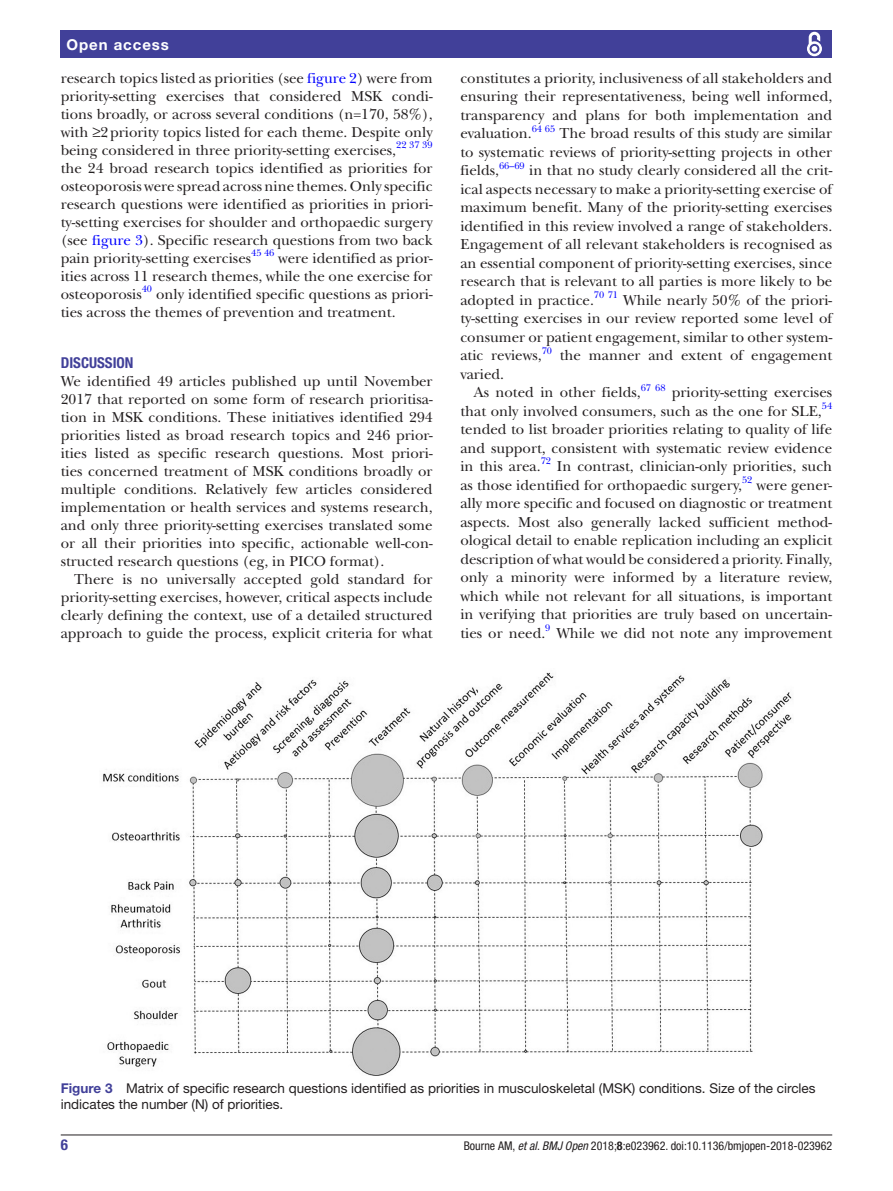
<style>
.page{position:relative;width:893px;height:1191px;background:#fff}
.page>*{position:absolute;margin:0;border:0;box-sizing:border-box;transform-origin:0 0}
.t1{font:15px/18.5px "New Baskerville";color:#231f20;text-align:justify}
.t2{font:700 condensed 15px "Helvetica Neue LT Std";color:#414099}
.t3{font:700 15px "Helvetica Neue LT Std";letter-spacing:.065em;color:#fff}
.t4{font:13.5px/16.2px "Helvetica Neue LT Std";color:#231f20}
.t5{font:condensed 12px "Helvetica Neue LT Std";color:#231f20}
.t6{font:9.9px "New Baskerville";color:#00f}
.s1{color:#00f}
.s2{font-weight:700;color:#414099}
.s3{font-style:italic}
.s4{font-weight:700}
</style>
<div class="page">
<hr style="left:61px;top:1134px;width:771px;height:1px;background:#231f20">
<div style="left:61px;top:31px;width:771px;height:27px;background:#414099"></div>
<svg style="left:807px;top:31px;width:15px;height:26px"></svg>
<img style="left:103px;top:672px;width:689px;height:403px">
<p class="t3" style="left:66px;top:35px;width:104px">Open access</p>
<p class="t1" style="left:61px;top:69px;width:373px;line-height:18px">research topics listed as priorities (see <span class="s1">figure 2</span>) were from priority-setting exercises that considered MSK condi&shy;tions broadly, or across several conditions (n=170, 58%), with ≥2priority topics listed for each theme. Despite only being considered in three priority-setting exercises,</p>
<p class="t6" style="left:396px;top:139px;width:38px">22 37 39</p>
<p class="t1" style="left:61px;top:159px;width:373px;line-height:18px">the 24 broad research topics identified as priorities for osteoporosis were spread across nine themes. Only specific research questions were identified as priorities in priori&shy;ty-setting exercises for shoulder and orthopaedic surgery (see <span class="s1">figure 3</span>). Specific research questions from two back pain priority-setting exercises</p>
<p class="t6" style="left:251px;top:247px;width:25px">45 46</p>
<p class="t1" style="left:61px;top:249px;width:373px;line-height:18px;text-indent:217px">were identified as prior&shy;ities across 11 research themes, while the one exercise for osteoporosis</p>
<p class="t6" style="left:142px;top:283px;width:12px">40</p>
<p class="t1" style="left:61px;top:285px;width:373px;line-height:18px;text-indent:95px">only identified specific questions as priori&shy;ties across the themes of prevention and treatment.</p>
<p class="t2" style="left:61px;top:353px;width:74px">DISCUSSION</p>
<p class="t1" style="left:61px;top:372px;width:373px;line-height:18px">We identified 49 articles published up until November 2017 that reported on some form of research prioritisa&shy;tion in MSK conditions. These initiatives identified 294 priorities listed as broad research topics and 246 prior&shy;ities listed as specific research questions. Most priori&shy;ties concerned treatment of MSK conditions broadly or multiple conditions. Relatively few articles considered implementation or health services and systems research, and only three priority-setting exercises translated some or all their priorities into specific, actionable well-con&shy;structed research questions (eg, in PICO format).</p>
<p class="t1" style="left:61px;top:570px;width:373px;line-height:18px;text-indent:14px">There is no universally accepted gold standard for priority-setting exercises, however, critical aspects include clearly defining the context, use of a detailed structured approach to guide the process, explicit criteria for what</p>
<p class="t1" style="left:460px;top:69px;width:373px">constitutes a priority, inclusiveness of all stakeholders and ensuring their representativeness, being well informed, transparency and plans for both implementation and evaluation.</p>
<p class="t6" style="left:532px;top:123px;width:25px">64 65</p>
<p class="t1" style="left:460px;top:124px;width:373px;text-indent:99px">The broad results of this study are similar to systematic reviews of priority-setting projects in other fields,</p>
<p class="t6" style="left:499px;top:160px;width:27px">66–69</p>
<p class="t1" style="left:460px;top:161px;width:373px;text-indent:69px">in that no study clearly considered all the crit&shy;ical aspects necessary to make a priority-setting exercise of maximum benefit. Many of the priority-setting exercises identified in this review involved a range of stakeholders.<br>Engagement of all relevant stakeholders is recognised as an essential component of priority-setting exercises, since research that is relevant to all parties is more likely to be adopted in practice.</p>
<p class="t6" style="left:594px;top:289px;width:26px">70 71</p>
<p class="t1" style="left:460px;top:291px;width:373px;text-indent:163px">While nearly 50% of the priori&shy;ty-setting exercises in our review reported some level of consumer or patient engagement, similar to other system&shy;atic reviews,</p>
<p class="t6" style="left:542px;top:344px;width:12px">70</p>
<p class="t1" style="left:560px;top:346px;width:274px">the manner and extent of engagement</p>
<p class="t1" style="left:474px;top:365px;width:168px;text-indent:-14px">varied.<br>As noted in other fields,</p>
<p class="t6" style="left:641px;top:381px;width:26px">67 68</p>
<p class="t1" style="left:460px;top:383px;width:373px;text-indent:212px">priority-setting exercises that only involved consumers, such as the one for SLE,</p>
<p class="t6" style="left:822px;top:400px;width:12px">54</p>
<p class="t1" style="left:460px;top:420px;width:373px">tended to list broader priorities relating to quality of life and support, consistent with systematic review evidence in this area.<sup>72</sup> In contrast, clinician-only priorities, such as those identified for orthopaedic surgery,</p>
<p class="t6" style="left:742px;top:474px;width:12px">52</p>
<p class="t1" style="left:460px;top:476px;width:373px;text-indent:296px">were gener&shy;ally more specific and focused on diagnostic or treatment aspects. Most also generally lacked sufficient method&shy;ological detail to enable replication including an explicit description of what would be considered a priority. Finally, only a minority were informed by a literature review, which while not relevant for all situations, is important in verifying that priorities are truly based on uncertain&shy;ties or need.</p>
<p class="t6" style="left:545px;top:622px;width:7px">9</p>
<p class="t1" style="left:556px;top:623px;width:277px">While we did not note any improvement</p>
<p class="t4" style="left:61px;top:1080px;width:756px"><span class="s2">Figure 3</span> Matrix of specific research questions identified as priorities in musculoskeletal (MSK) conditions. Size of the circles indicates the number (N) of priorities.</p>
<p class="t2" style="left:61px;top:1135px;width:9px">6</p>
<p class="t5" style="left:464px;top:1138px;width:370px">Bourne AM, <span class="s3">et al</span>. <span class="s3">BMJ Open</span> 2018;<span class="s4">8</span>:e023962. doi:10.1136/bmjopen-2018-023962</p>
</div>
